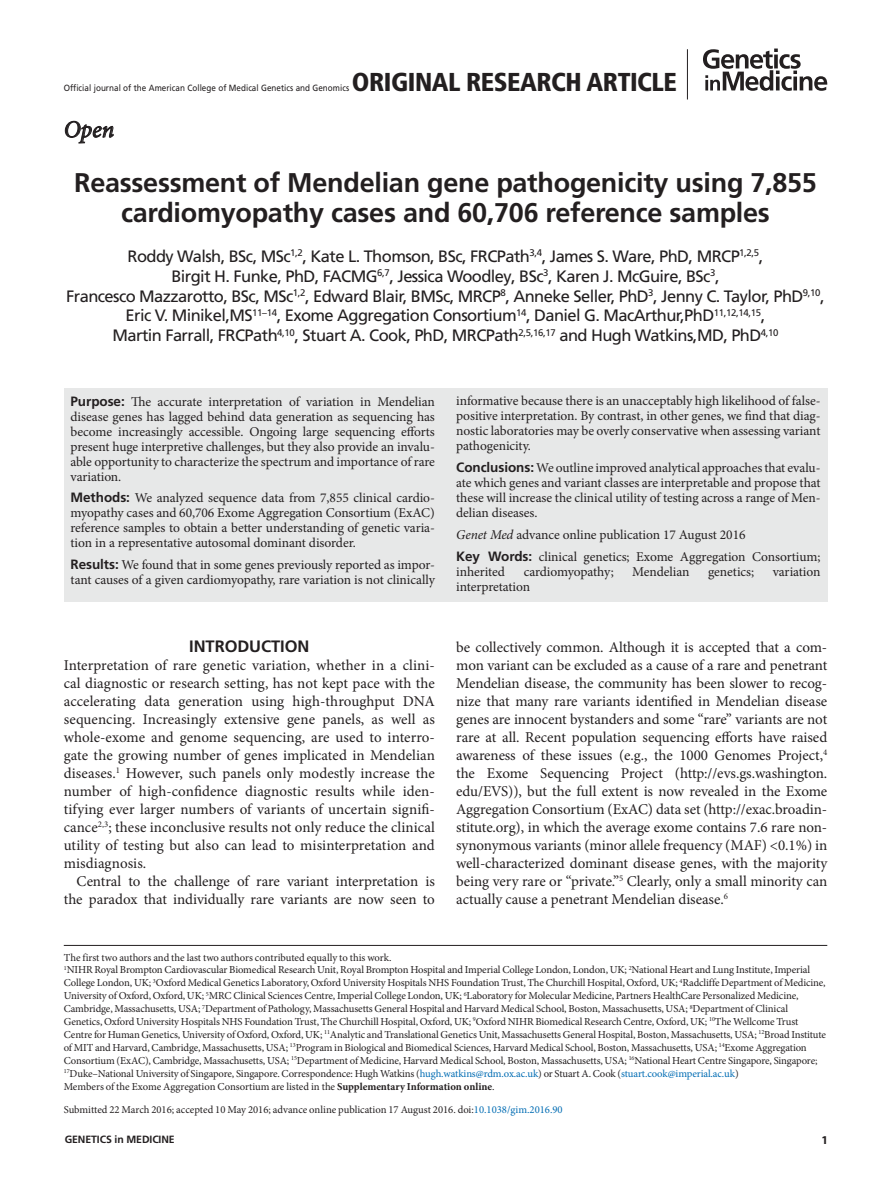
<style>
.page{position:relative;width:893px;height:1187px;background:#fff}
.page>*{position:absolute;margin:0;border:0;box-sizing:border-box;transform-origin:0 0}
.t1{font:700 27px/30px "Frutiger LT Pro";letter-spacing:-.01em;color:#231f20;text-align:center}
.t2{font:900 condensed 25.8px "Frutiger LT Pro";letter-spacing:-.02em;color:#231f20}
.t3{font:italic 23.7px "Minion Pro";color:#231f20}
.t4{font:16.5px/19.8px "Frutiger LT Pro";letter-spacing:-.035em;color:#231f20;text-align:center}
.t5{font:700 16.5px "Frutiger LT Pro";letter-spacing:-.005em;color:#231f20}
.t6{font:15px/18px "Minion Pro";letter-spacing:-.005em;color:#231f20;text-align:justify}
.t7{font:13.5px/15px "Minion Pro";letter-spacing:-.005em;color:#231f20;text-align:justify}
.t8{font:700 12px "Myriad Pro";color:#231f20}
.t9{font:10.65px/12.9px "Minion Pro";letter-spacing:-.01em;color:#231f20}
.t10{font:700 10.5px "Frutiger LT Pro";letter-spacing:-.01em;color:#231f20}
.t11{font:9px "Frutiger LT Pro";letter-spacing:.005em;color:#231f20;scale:.9 1}
.s1{font-family:"Frutiger LT Pro";font-weight:700}
.s2{font-style:italic}
.s3{color:#006cb3}
.s4{font-weight:700}
</style>
<div class="page">
<hr style="left:687px;top:49px;width:1px;height:50px;background:#231f20">
<svg style="left:703px;top:49px;width:124px;height:42px"></svg>
<div style="left:64px;top:388px;width:763px;height:213px;background:#e7e8e8"></div>
<hr style="left:64px;top:945px;width:763px;height:1px;background:#231f20">
<svg style="left:65px;top:120px;width:49px;height:24px"></svg>
<p class="t11" style="left:64px;top:82px;width:319px">Official journal of the American College of Medical Genetics and Genomics</p>
<h2 class="t2" style="left:352px;top:66px;width:326px">ORIGINAL RESEARCH ARTICLE</h2>
<h3 class="t3" style="left:64px;top:113px;width:52px">Open</h3>
<h1 class="t1" style="left:74px;top:167px;width:744px">Reassessment of Mendelian gene pathogenicity using 7,855 cardiomyopathy cases and 60,706 reference samples</h1>
<p class="t4" style="left:66px;top:246px;width:760px">Roddy Walsh, BSc, MSc<sup>1,2</sup>, Kate L. Thomson, BSc, FRCPath<sup>3,4</sup>, James S. Ware, PhD, MRCP<sup>1,2,5</sup>,<br>Birgit H. Funke, PhD, FACMG<sup>6,7</sup>, Jessica Woodley, BSc<sup>3</sup>, Karen J. McGuire, BSc<sup>3</sup>,<br>Francesco Mazzarotto, BSc, MSc<sup>1,2</sup>, Edward Blair, BMSc, MRCP<sup>8</sup>, Anneke Seller, PhD<sup>3</sup>, Jenny C. Taylor, PhD<sup>9,10</sup>, Eric V. Minikel,MS<sup>11–14</sup>, Exome Aggregation Consortium<sup>14</sup>, Daniel G. MacArthur,PhD<sup>11,12,14,15</sup>,<br>Martin Farrall, FRCPath<sup>4,10</sup>, Stuart A. Cook, PhD, MRCPath<sup>2,5,16,17</sup> and Hugh Watkins,MD, PhD<sup>4,10</sup></p>
<p class="t7" style="left:71px;top:394px;width:366px"><span class="s1">Purpose:</span> The accurate interpretation of variation in Mendelian disease genes has lagged behind data generation as sequencing has become increasingly accessible. Ongoing large sequencing efforts present huge interpretive challenges, but they also provide an invalu&shy;able opportunity to characterize the spectrum and importance of rare variation.</p>
<p class="t7" style="left:71px;top:490px;width:366px"><span class="s1">Methods:</span> We analyzed sequence data from 7,855 clinical cardio&shy;myopathy cases and 60,706 Exome Aggregation Consortium (ExAC) reference samples to obtain a better understanding of genetic varia&shy;tion in a representative autosomal dominant disorder.</p>
<p class="t7" style="left:71px;top:557px;width:366px"><span class="s1">Results:</span> We found that in some genes previously reported as impor&shy;tant causes of a given cardiomyopathy, rare variation is not clinically</p>
<h3 class="t5" style="left:189px;top:636px;width:122px">INTRODUCTION</h3>
<p class="t6" style="left:64px;top:656px;width:373px">Interpretation of rare genetic variation, whether in a clini&shy;cal diagnostic or research setting, has not kept pace with the accelerating data generation using high-throughput DNA sequencing. Increasingly extensive gene panels, as well as whole-exome and genome sequencing, are used to interro&shy;gate the growing number of genes implicated in Mendelian diseases.<sup>1</sup> However, such panels only modestly increase the number of high-confidence diagnostic results while iden&shy;tifying ever larger numbers of variants of uncertain signifi&shy;cance<sup>2,3</sup>; these inconclusive results not only reduce the clinical utility of testing but also can lead to misinterpretation and misdiagnosis.</p>
<h3 class="t6" style="left:64px;top:872px;width:373px;text-align:right">Central to the challenge of rare variant interpretation is the paradox that individually rare variants are now seen to</h3>
<p class="t7" style="left:456px;top:393px;width:366px">informative because there is an unacceptably high likelihood of false&shy;positive interpretation. By contrast, in other genes, we find that diag&shy;nostic laboratories may be overly conservative when assessing variant pathogenicity.</p>
<p class="t7" style="left:456px;top:460px;width:366px"><span class="s1">Conclusions:</span> We outline improved analytical approaches that evalu&shy;ate which genes and variant classes are interpretable and propose that these will increase the clinical utility of testing across a range of Men&shy;delian diseases.</p>
<p class="t7" style="left:456px;top:523px;width:366px;line-height:21.8px"><span class="s2">Genet Med</span> advance online publication 17 August 2016<br><span class="s1">Key Words:</span> clinical genetics; Exome Aggregation Consortium;</p>
<p class="t7" style="left:456px;top:563px;width:50px">inherited</p>
<p class="t7" style="left:524px;top:563px;width:92px">cardiomyopathy;</p>
<p class="t7" style="left:632px;top:563px;width:59px">Mendelian</p>
<p class="t7" style="left:708px;top:563px;width:48px">genetics;</p>
<p class="t7" style="left:773px;top:563px;width:49px">variation</p>
<p class="t7" style="left:456px;top:578px;width:76px">interpretation</p>
<p class="t6" style="left:456px;top:638px;width:373px">be collectively common. Although it is accepted that a com&shy;mon variant can be excluded as a cause of a rare and penetrant Mendelian disease, the community has been slower to recog&shy;nize that many rare variants identified in Mendelian disease genes are innocent bystanders and some “rare” variants are not rare at all. Recent population sequencing efforts have raised awareness of these issues (e.g., the 1000 Genomes Project,<sup>4 </sup>the Exome Sequencing Project (http://evs.gs.washington. edu/EVS)), but the full extent is now revealed in the Exome Aggregation Consortium (ExAC) data set (http://exac.broadin&shy;stitute.org), in which the average exome contains 7.6 rare non&shy;synonymous variants (minor allele frequency (MAF) &lt;0.1%) in well-characterized dominant disease genes, with the majority being very rare or “private.”<sup>5</sup> Clearly, only a small minority can actually cause a penetrant Mendelian disease.<sup>6</sup></p>
<p class="t9" style="left:64px;top:950px;width:764px">The first two authors and the last two authors contributed equally to this work.<br><sup>1</sup>NIHR Royal Brompton Cardiovascular Biomedical Research Unit, Royal Brompton Hospital and Imperial College London, London, UK; <sup>2</sup>National Heart and Lung Institute, Imperial College London, UK; <sup>3</sup>Oxford Medical Genetics Laboratory, Oxford University Hospitals NHS Foundation Trust, The Churchill Hospital, Oxford, UK; <sup>4</sup>Radcliffe Department of Medicine, University of Oxford, Oxford, UK; <sup>5</sup>MRC Clinical Sciences Centre, Imperial College London, UK; <sup>6</sup>Laboratory for Molecular Medicine, Partners HealthCare Personalized Medicine, Cambridge, Massachusetts, USA; <sup>7</sup>Department of Pathology, Massachusetts General Hospital and Harvard Medical School, Boston, Massachusetts, USA; <sup>8</sup>Department of Clinical Genetics, Oxford University Hospitals NHS Foundation Trust, The Churchill Hospital, Oxford, UK; <sup>9</sup>Oxford NIHR Biomedical Research Centre, Oxford, UK; <sup>10</sup>The Wellcome Trust Centre for Human Genetics, University of Oxford, Oxford, UK; <sup>11</sup>Analytic and Translational Genetics Unit, Massachusetts General Hospital, Boston, Massachusetts, USA; <sup>12</sup>Broad Institute of MIT and Harvard, Cambridge, Massachusetts, USA; <sup>13</sup>Program in Biological and Biomedical Sciences, Harvard Medical School, Boston, Massachusetts, USA; <sup>14</sup>Exome Aggregation Consortium (ExAC), Cambridge, Massachusetts, USA; <sup>15</sup>Department of Medicine, Harvard Medical School, Boston, Massachusetts, USA; <sup>16</sup>National Heart Centre Singapore, Singapore; <sup>17</sup>Duke–National University of Singapore, Singapore. Correspondence: Hugh Watkins (<span class="s3">hugh.watkins@rdm.ox.ac.uk</span>) or Stuart A. Cook (<span class="s3">stuart.cook@imperial.ac.uk</span>)<br>Members of the Exome Aggregation Consortium are listed in the <span class="s4">Supplementary Information online</span>.</p>
<p class="t9" style="left:64px;top:1103px;width:500px">Submitted 22 March 2016; accepted 10 May 2016; advance online publication 17 August 2016. doi:<span class="s3">10.1038/gim.2016.90</span></p>
<p class="t10" style="left:65px;top:1133px;width:112px">Genetics in medicine</p>
<p class="t8" style="left:822px;top:1132px;width:8px">1</p>
</div>
